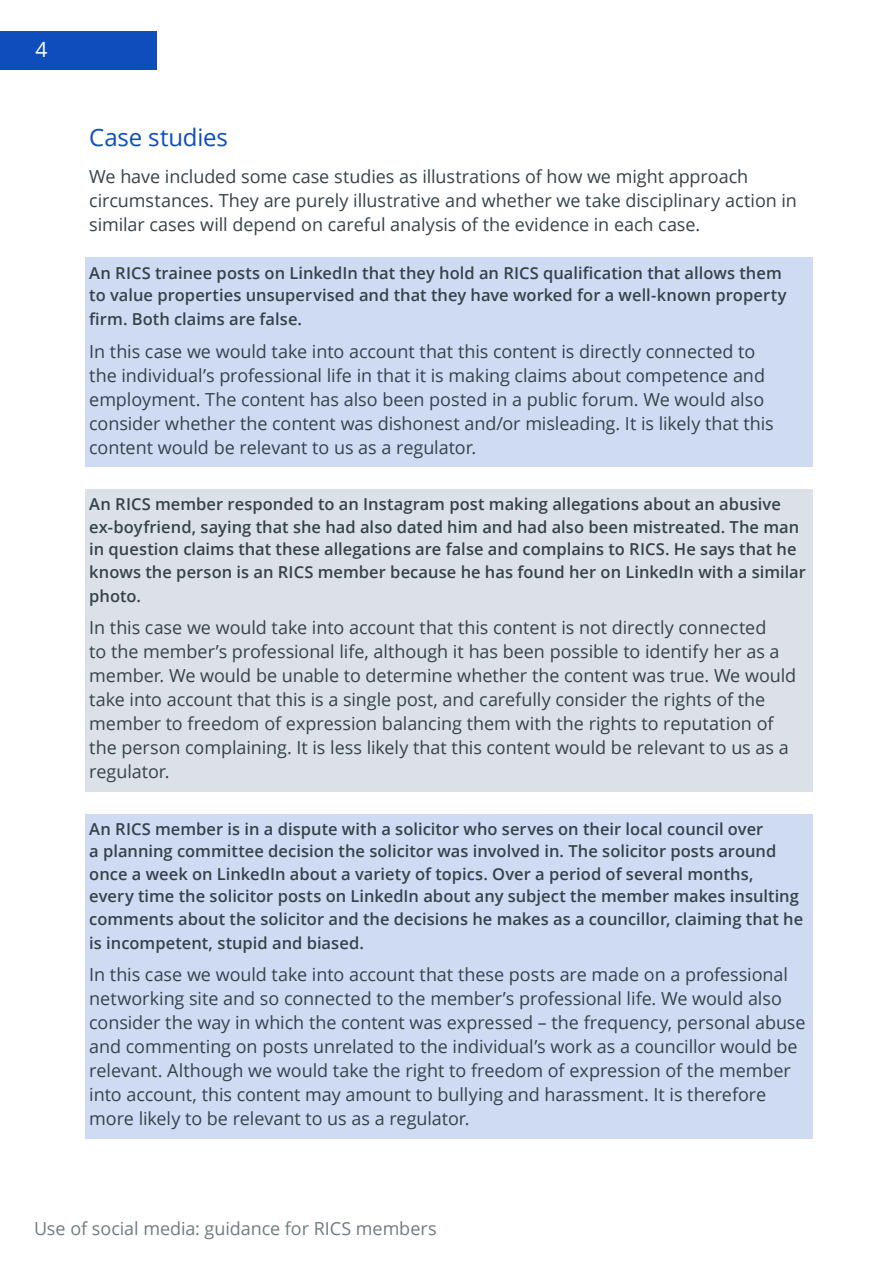
<style>
.page{position:relative;width:893px;height:1263px;background:#fff}
.page>*{position:absolute;margin:0;border:0;box-sizing:border-box;transform-origin:0 0}
.t1{font:24px "Open Sans";letter-spacing:-.005em;color:#0f4dbc}
.t2{font:18px/24px "Open Sans";letter-spacing:-.005em;color:#36424a}
.t3{font:18px "Open Sans";letter-spacing:-.005em;color:#727b80}
.t4{font:600 16.5px/22.5px "Open Sans";color:#36424a}
.t5{font:13.5px "Open Sans";color:#fff}
.s1{font-size:21px}
</style>
<div class="page">
<div style="left:85px;top:258px;width:727px;height:80px;background:#cfdbf2"></div>
<div style="left:85px;top:335px;width:727px;height:132px;background:#cfdbf2"></div>
<div style="left:85px;top:489px;width:727px;height:126px;background:#dce1e7"></div>
<div style="left:85px;top:612px;width:727px;height:179px;background:#dce1e7"></div>
<div style="left:85px;top:814px;width:727px;height:148px;background:#cfdbf2"></div>
<div style="left:85px;top:959px;width:727px;height:179px;background:#cfdbf2"></div>
<div style="left:0;top:31px;width:157px;height:39px;background:#0f4dbc"></div>
<p class="t5" style="left:35px;top:42px;width:14px">I P<span class="s1">4</span></p>
<h1 class="t1" style="left:89px;top:121px;width:140px">Case studies</h1>
<p class="t2" style="left:89px;top:164px;width:709px">We have included some case studies as illustrations of how we might approach circumstances. They are purely illustrative and whether we take disciplinary action in similar cases will depend on careful analysis of the evidence in each case.</p>
<p class="t4" style="left:89px;top:261px;width:699px">An RICS trainee posts on LinkedIn that they hold an RICS qualification that allows them to value properties unsupervised and that they have worked for a well-known property</p>
<p class="t4" style="left:89px;top:308px;width:214px">firm. Both claims are false.</p>
<p class="t2" style="left:89px;top:339px;width:686px">In this case we would take into account that this content is directly connected to the individual’s professional life in that it is making claims about competence and employment. The content has also been posted in a public forum. We would also consider whether the content was dishonest and/or misleading. It is likely that this content would be relevant to us as a regulator.</p>
<p class="t4" style="left:89px;top:493px;width:718px">An RICS member responded to an Instagram post making allegations about an abusive ex-boyfriend, saying that she had also dated him and had also been mistreated. The man in question claims that these allegations are false and complains to RICS. He says that he knows the person is an RICS member because he has found her on LinkedIn with a similar</p>
<p class="t4" style="left:89px;top:584px;width:53px">photo.</p>
<p class="t2" style="left:89px;top:615px;width:708px">In this case we would take into account that this content is not directly connected<br>to the member’s professional life, although it has been possible to identify her as a member. We would be unable to determine whether the content was true. We would take into account that this is a single post, and carefully consider the rights of the member to freedom of expression balancing them with the rights to reputation of the person complaining. It is less likely that this content would be relevant to us as a regulator.</p>
<p class="t4" style="left:89px;top:817px;width:715px">An RICS member is in a dispute with a solicitor who serves on their local council over<br>a planning committee decision the solicitor was involved in. The solicitor posts around once a week on LinkedIn about a variety of topics. Over a period of several months,<br>every time the solicitor posts on LinkedIn about any subject the member makes insulting comments about the solicitor and the decisions he makes as a councillor, claiming that he</p>
<p class="t4" style="left:89px;top:931px;width:276px">is incompetent, stupid and biased.</p>
<p class="t2" style="left:89px;top:962px;width:718px">In this case we would take into account that these posts are made on a professional networking site and so connected to the member’s professional life. We would also consider the way in which the content was expressed – the frequency, personal abuse and commenting on posts unrelated to the individual’s work as a councillor would be relevant. Although we would take the right to freedom of expression of the member into account, this content may amount to bullying and harassment. It is therefore more likely to be relevant to us as a regulator.</p>
<p class="t3" style="left:34px;top:1216px;width:404px">Use of social media: guidance for RICS members</p>
</div>
